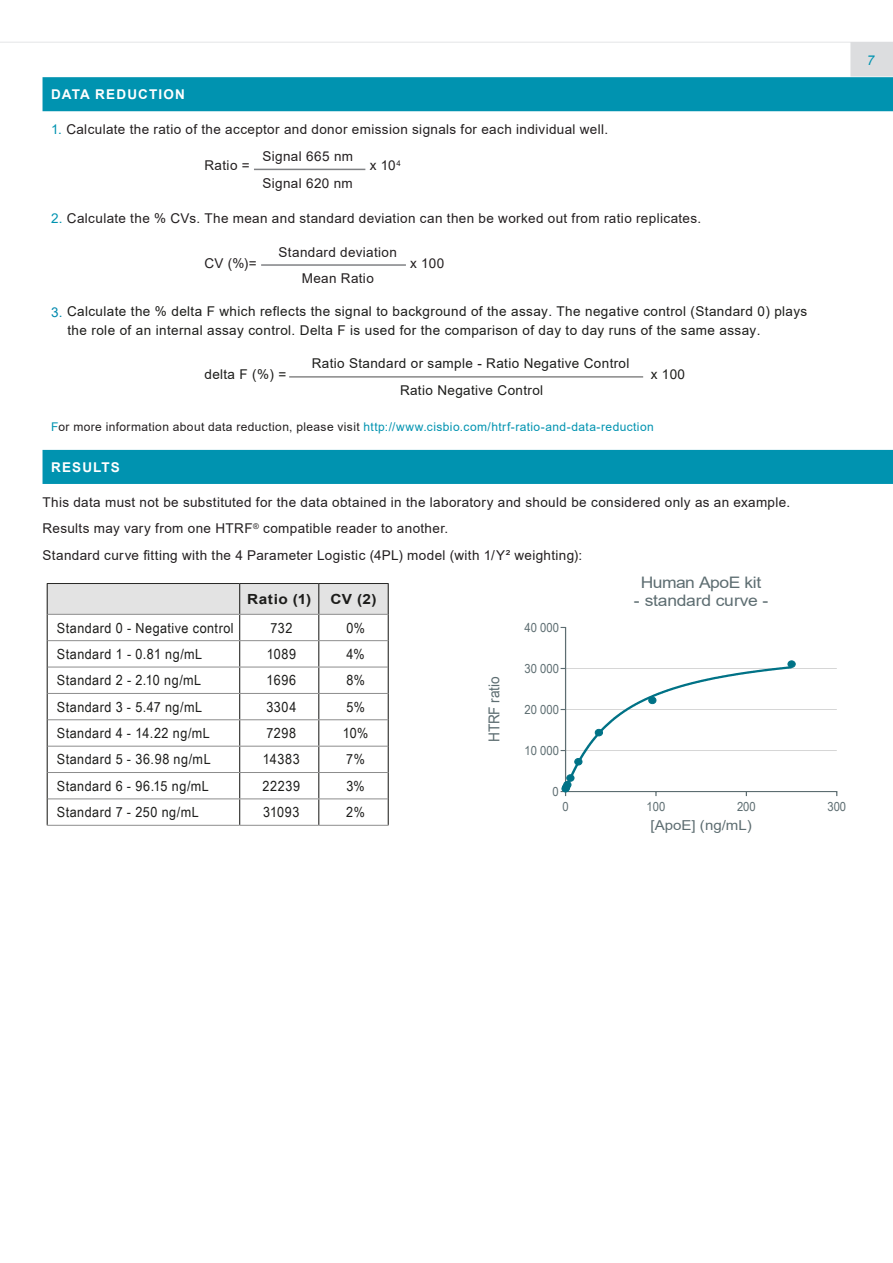
<style>
.page{position:relative;width:893px;height:1263px;background:#fff}
.page>*{position:absolute;margin:0;border:0;box-sizing:border-box;transform-origin:0 0}
.t1{font:15.9px "Arial";letter-spacing:-.02em;color:#5d6d71;scale:1.1 1}
.t2{font:15px "Arial";letter-spacing:-.01em;color:#5d6d71;scale:.91 1}
.t3{font:13.95px "Arial Narrow";letter-spacing:.03em;color:#1d1d1b;scale:1.1 1}
.t4{font:700 13.95px "Arial";letter-spacing:.035em;color:#1d1d1b;scale:1.1 1}
.t5{font:13.65px "Arial";color:#5d6d71;scale:1.1 1}
.paragraphe{font:13.5px "Arial";letter-spacing:.025em;color:#231f20}
.t6{font:13.5px/18.6px "Arial";letter-spacing:.03em;color:#1d1d1b}
.paragraphe_bulets_nu{font:13.5px "Arial";letter-spacing:.025em;color:#231f20}
.t7{font:700 13.5px "Arial";letter-spacing:.085em;color:#fff}
.paragraphe-2{font:italic 13.5px "Arial";color:#0093b0}
.t8{font:12.45px "Arial Narrow";color:#5d6d71;scale:1.1 1}
.paragraphe_bulets_nu-2{font:12px "Arial";letter-spacing:.035em;color:#0093b0}
.s1{color:#0093b0}
.s2{color:#0089ae}
.s3{color:#231f20}
</style>
<div class="page">
<svg style="left:0;top:42px;width:893px;height:35px"></svg>
<div style="left:43px;top:77px;width:850px;height:34px;background:#0093b0"></div>
<div style="left:43px;top:450px;width:850px;height:34px;background:#0093b0"></div>
<hr style="left:254px;top:169px;width:111px;height:1px;background:#808285">
<hr style="left:261px;top:264px;width:145px;height:2px;background:#808285">
<hr style="left:289px;top:376px;width:354px;height:2px;background:#878787">
<svg style="left:47px;top:583px;width:342px;height:242px"></svg>
<hr style="left:48px;top:614px;width:192px;height:1px;background:#878787">
<hr style="left:240px;top:614px;width:79px;height:1px;background:#878787">
<hr style="left:319px;top:614px;width:69px;height:1px;background:#878787">
<hr style="left:48px;top:640px;width:192px;height:1px;background:#878787">
<hr style="left:240px;top:640px;width:79px;height:1px;background:#878787">
<hr style="left:319px;top:640px;width:69px;height:1px;background:#878787">
<hr style="left:48px;top:667px;width:192px;height:1px;background:#878787">
<hr style="left:240px;top:667px;width:79px;height:1px;background:#878787">
<hr style="left:319px;top:667px;width:69px;height:1px;background:#878787">
<hr style="left:48px;top:693px;width:192px;height:1px;background:#878787">
<hr style="left:240px;top:693px;width:79px;height:1px;background:#878787">
<hr style="left:319px;top:693px;width:69px;height:1px;background:#878787">
<hr style="left:48px;top:719px;width:192px;height:1px;background:#878787">
<hr style="left:240px;top:719px;width:79px;height:1px;background:#878787">
<hr style="left:319px;top:719px;width:69px;height:1px;background:#878787">
<hr style="left:48px;top:746px;width:192px;height:1px;background:#878787">
<hr style="left:240px;top:746px;width:79px;height:1px;background:#878787">
<hr style="left:319px;top:746px;width:69px;height:1px;background:#878787">
<hr style="left:48px;top:772px;width:192px;height:1px;background:#878787">
<hr style="left:240px;top:772px;width:79px;height:1px;background:#878787">
<hr style="left:319px;top:772px;width:69px;height:1px;background:#878787">
<hr style="left:48px;top:798px;width:192px;height:1px;background:#878787">
<hr style="left:240px;top:798px;width:79px;height:1px;background:#878787">
<hr style="left:319px;top:798px;width:69px;height:1px;background:#878787">
<hr style="left:47px;top:825px;width:193px;height:1px;background:#878787">
<hr style="left:240px;top:825px;width:79px;height:1px;background:#878787">
<hr style="left:319px;top:825px;width:70px;height:1px;background:#878787">
<hr style="left:566px;top:750px;width:271px;height:1px;background:#d4d4d4">
<hr style="left:566px;top:709px;width:271px;height:1px;background:#d4d4d4">
<hr style="left:566px;top:668px;width:271px;height:1px;background:#d4d4d4">
<hr style="left:565px;top:791px;width:272px;height:1px;background:#5d6d71">
<hr style="left:565px;top:627px;width:1px;height:165px;background:#5d6d71">
<svg style="left:561px;top:665px;width:233px;height:131px"></svg>
<div style="left:562px;top:785px;width:7px;height:7px;background:#007286;border:1px solid #007286;border-radius:50%"></div>
<div style="left:562px;top:784px;width:8px;height:6px;background:#007286;border:1px solid #007286;border-radius:50%"></div>
<div style="left:564px;top:781px;width:7px;height:7px;background:#007286;border:1px solid #007286;border-radius:50%"></div>
<div style="left:567px;top:775px;width:7px;height:6px;background:#007286;border:1px solid #007286;border-radius:50%"></div>
<div style="left:575px;top:758px;width:7px;height:7px;background:#007286;border:1px solid #007286;border-radius:50%"></div>
<div style="left:595px;top:729px;width:8px;height:7px;background:#007286;border:1px solid #007286;border-radius:50%"></div>
<div style="left:649px;top:697px;width:7px;height:7px;background:#007286;border:1px solid #007286;border-radius:50%"></div>
<div style="left:788px;top:661px;width:7px;height:6px;background:#007286;border:1px solid #007286;border-radius:50%"></div>
<h4 class="t7" style="left:51px;top:85px;width:135px">DATA REDUCTION</h4>
<p class="paragraphe_bulets_nu" style="left:51px;top:120px;width:559px"><span class="s1">1.</span> Calculate the ratio of the acceptor and donor emission signals for each individual well.</p>
<p class="paragraphe" style="left:205px;top:156px;width:47px">Ratio =</p>
<p class="paragraphe" style="left:262px;top:147px;width:92px">Signal 665 nm</p>
<p class="paragraphe" style="left:262px;top:174px;width:92px">Signal 620 nm</p>
<p class="paragraphe" style="left:370px;top:156px;width:33px">x 10<sup>4</sup></p>
<p class="paragraphe_bulets_nu" style="left:51px;top:209px;width:652px"><span class="s1">2.</span> Calculate the % CVs. The mean and standard deviation can then be worked out from ratio replicates.</p>
<p class="paragraphe" style="left:205px;top:254px;width:54px">CV (%)=</p>
<p class="paragraphe" style="left:279px;top:242px;width:120px">Standard deviation</p>
<p class="paragraphe" style="left:302px;top:269px;width:74px">Mean Ratio</p>
<p class="paragraphe" style="left:410px;top:254px;width:36px">x 100</p>
<p class="t6" style="left:68px;top:302px;width:741px;text-indent:-16px"><span class="s2">3.</span> Calculate the % delta F which reflects the signal to background of the assay. The negative control (Standard 0) plays the role of an internal assay control. Delta F is used for the comparison of day to day runs of the same assay.</p>
<p class="t6" style="left:205px;top:365px;width:83px">delta F (%) =</p>
<p class="t6" style="left:312px;top:350px;width:319px;line-height:26.8px;text-align:center">Ratio Standard or sample - Ratio Negative Control<br>Ratio Negative Control</p>
<p class="t6" style="left:651px;top:365px;width:36px">x 100</p>
<p class="paragraphe_bulets_nu-2" style="left:51px;top:419px;width:604px">F<span class="s3">or more information about data reduction, please visit</span> http://www.cisbio.com/htrf-ratio-and-data-reduction</p>
<h4 class="t7" style="left:51px;top:457px;width:70px">RESULTS</h4>
<p class="paragraphe" style="left:43px;top:493px;width:749px">This data must not be substituted for the data obtained in the laboratory and should be considered only as an example.</p>
<p class="paragraphe" style="left:43px;top:519px;width:407px">Results may vary from one HTRF<sup>®</sup> compatible reader to another.</p>
<p class="paragraphe" style="left:43px;top:546px;width:541px">Standard curve fitting with the 4 Parameter Logistic (4PL) model (with 1/Y² weighting):</p>
<p class="t4" style="left:247px;top:589px;width:60px">Ratio (1)</p>
<p class="t4" style="left:330px;top:589px;width:43px">CV (2)</p>
<p class="t3" style="left:57px;top:617px;width:162px">Standard 0 - Negative control</p>
<p class="t3" style="left:271px;top:617px;width:21px">732</p>
<p class="t3" style="left:346px;top:617px;width:18px">0%</p>
<p class="t3" style="left:57px;top:644px;width:134px">Standard 1 - 0.81 ng/mL</p>
<p class="t3" style="left:267px;top:644px;width:28px">1089</p>
<p class="t3" style="left:347px;top:644px;width:18px">4%</p>
<p class="t3" style="left:57px;top:670px;width:133px">Standard 2 - 2.10 ng/mL</p>
<p class="t3" style="left:267px;top:670px;width:28px">1696</p>
<p class="t3" style="left:346px;top:670px;width:18px">8%</p>
<p class="t3" style="left:57px;top:696px;width:134px">Standard 3 - 5.47 ng/mL</p>
<p class="t3" style="left:266px;top:696px;width:29px">3304</p>
<p class="t3" style="left:346px;top:696px;width:18px">5%</p>
<p class="t3" style="left:57px;top:723px;width:141px">Standard 4 - 14.22 ng/mL</p>
<p class="t3" style="left:267px;top:723px;width:28px">7298</p>
<p class="t3" style="left:343px;top:723px;width:25px">10%</p>
<p class="t3" style="left:57px;top:749px;width:141px">Standard 5 - 36.98 ng/mL</p>
<p class="t3" style="left:263px;top:749px;width:35px">14383</p>
<p class="t3" style="left:346px;top:749px;width:18px">7%</p>
<p class="t3" style="left:57px;top:776px;width:140px">Standard 6 - 96.15 ng/mL</p>
<p class="t3" style="left:263px;top:776px;width:35px">22239</p>
<p class="t3" style="left:346px;top:776px;width:18px">3%</p>
<p class="t3" style="left:57px;top:802px;width:131px">Standard 7 - 250 ng/mL</p>
<p class="t3" style="left:263px;top:802px;width:35px">31093</p>
<p class="t3" style="left:346px;top:802px;width:18px">2%</p>
<p class="t1" style="left:641px;top:572px;width:111px">Human ApoE kit</p>
<p class="t1" style="left:634px;top:590px;width:124px">- standard curve -</p>
<p class="t8" style="left:524px;top:618px;width:33px">40 000</p>
<p class="t8" style="left:524px;top:659px;width:33px">30 000</p>
<p class="t2" style="left:484px;top:742px;width:74px;rotate:-90deg">HTRF ratio</p>
<p class="t8" style="left:524px;top:700px;width:33px">20 000</p>
<p class="t8" style="left:524px;top:741px;width:33px">10 000</p>
<p class="t8" style="left:552px;top:782px;width:7px">0</p>
<p class="t8" style="left:562px;top:797px;width:7px">0</p>
<p class="t8" style="left:647px;top:797px;width:19px">100</p>
<p class="t8" style="left:737px;top:797px;width:19px">200</p>
<p class="t8" style="left:827px;top:797px;width:19px">300</p>
<p class="t5" style="left:651px;top:815px;width:93px">[ApoE] (ng/mL)</p>
<p class="paragraphe-2" style="left:867px;top:51px;width:9px">7</p>
</div>
